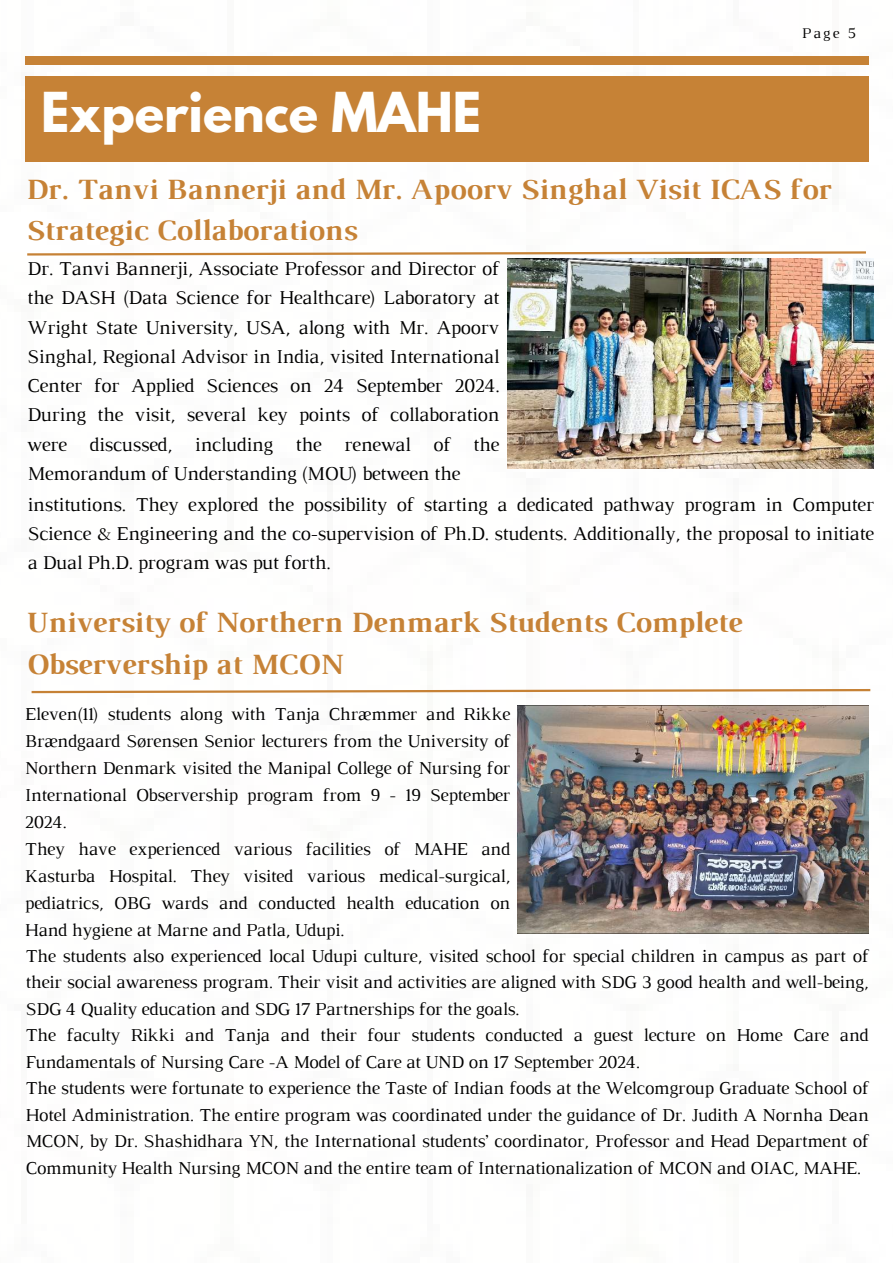
<style>
.page{position:relative;width:893px;height:1263px;background:#fff}
.page>*{position:absolute;margin:0;border:0;box-sizing:border-box;transform-origin:0 0}
.t1{font:700 48.75px "League Spartan";color:#fffffe}
.t2{font:700 30px/41.6px "Luthier";color:#c68236}
.t3{font:20.02px/29.2px "Luthier";letter-spacing:-.02em;color:#000;text-align:justify}
.t4{font:18.52px/26.7px "Luthier";letter-spacing:-.02em;color:#000}
.t5{font:15.08px "Luthier";color:#000}
</style>
<div class="page">
<div style="left:25px;top:57px;width:843px;height:7px;background:#c68236"></div>
<svg style="left:27px;top:251px;width:839px;height:5px"></svg>
<div style="left:25px;top:76px;width:843px;height:86px;background:#c68236"></div>
<img style="left:507px;top:258px;width:367px;height:210px">
<svg style="left:31px;top:689px;width:840px;height:5px"></svg>
<img style="left:518px;top:705px;width:350px;height:228px">
<h1 class="t1" style="left:41px;top:88px;width:441px">Experience MAHE</h1>
<p class="t5" style="left:802px;top:28px;width:56px">Page 5</p>
<h2 class="t2" style="left:25px;top:170px;width:807px">Dr. Tanvi Bannerji and Mr. Apoorv Singhal Visit ICAS for<br>Strategic Collaborations</h2>
<p class="t3" style="left:27px;top:255px;width:474px">Dr. Tanvi Bannerji, Associate Professor and Director of the DASH (Data Science for Healthcare) Laboratory at Wright State University, USA, along with Mr. Apoorv Singhal, Regional Advisor in India, visited International Center for Applied Sciences on 24 September 2024.<br>During the visit, several key points of collaboration were discussed, including the renewal of the Memorandum of Understanding (MOU) between the</p>
<p class="t3" style="left:28px;top:492px;width:848px;line-height:28.7px">institutions. They explored the possibility of starting a dedicated pathway program in Computer Science &amp; Engineering and the co-supervision of Ph.D. students. Additionally, the proposal to initiate a Dual Ph.D. program was put forth.</p>
<h2 class="t2" style="left:26px;top:604px;width:717px">University of Northern Denmark Students Complete<br>Observership at MCON</h2>
<p class="t4" style="left:25px;top:702px;width:845px">Eleven(11) students along with Tanja Chræmmer and Rikke<br>Brændgaard Sørensen Senior lecturers from the University of<br>Northern Denmark visited the Manipal College of Nursing for<br>International Observership program from 9 - 19 September<br>2024.<br>They have experienced various facilities of MAHE and<br>Kasturba Hospital. They visited various medical-surgical,<br>pediatrics, OBG wards and conducted health education on<br>Hand hygiene at Marne and Patla, Udupi.<br>The students also experienced local Udupi culture, visited school for special children in campus as part of their social awareness program. Their visit and activities are aligned with SDG 3 good health and well-being, SDG 4 Quality education and SDG 17 Partnerships for the goals.<br>The faculty Rikki and Tanja and their four students conducted a guest lecture on Home Care and Fundamentals of Nursing Care -A Model of Care at UND on 17 September 2024.<br>The students were fortunate to experience the Taste of Indian foods at the Welcomgroup Graduate School of Hotel Administration. The entire program was coordinated under the guidance of Dr. Judith A Nornha Dean MCON, by Dr. Shashidhara YN, the International students’ coordinator, Professor and Head Department of Community Health Nursing MCON and the entire team of Internationalization of MCON and OIAC, MAHE.</p>
</div>
